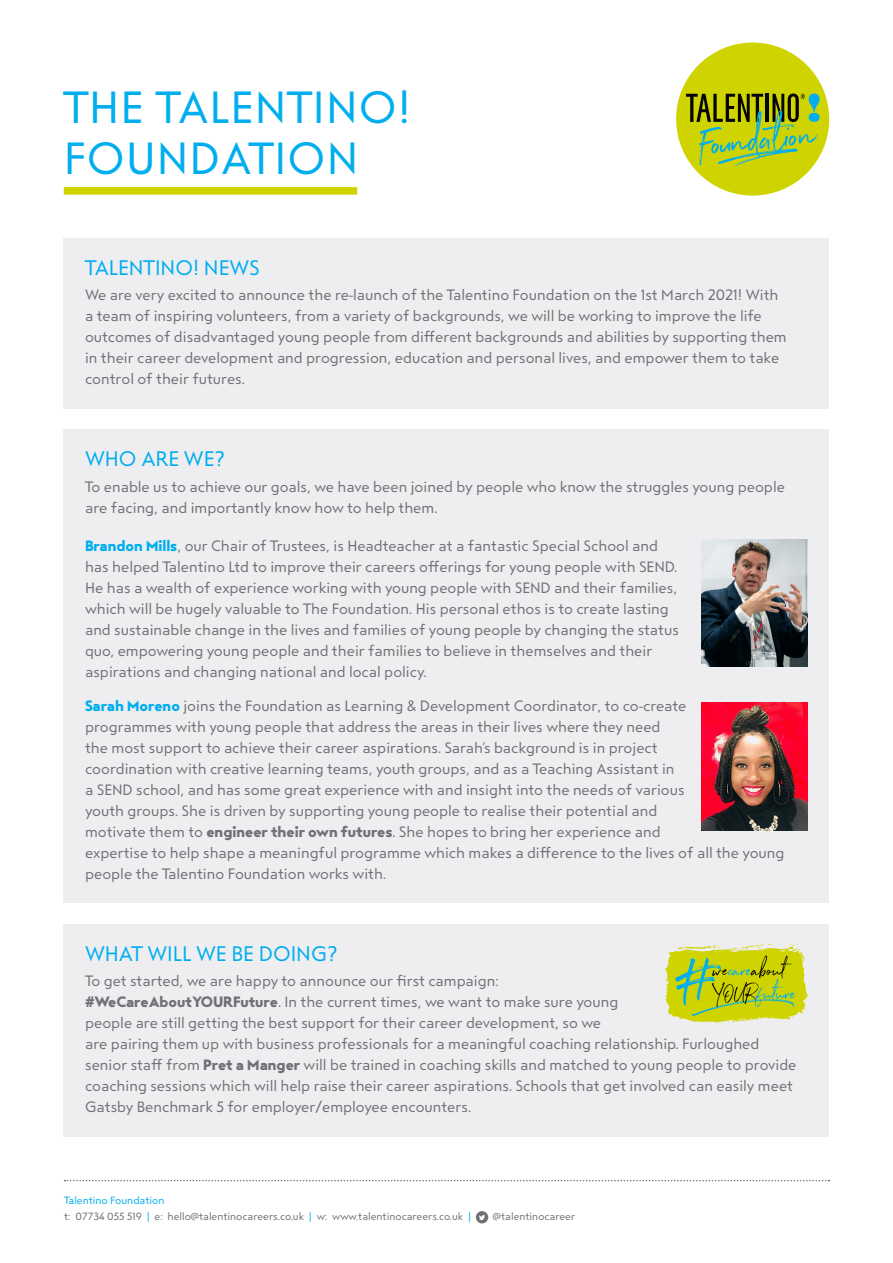
<style>
.page{position:relative;width:893px;height:1263px;background:#fff}
.page>*{position:absolute;margin:0;border:0;box-sizing:border-box;transform-origin:0 0}
.t1{font:45px/51px "Steagal";letter-spacing:.025em;color:#00aeef}
.t2{font:21px "Steagal";color:#00aeef}
.t3{font:15px/21px "Steagal";color:#717074}
.t4{font:10.5px/16.5px "Steagal";color:#717074}
.s1{font-weight:700;color:#00aeef}
.s2{font-weight:700}
.s3{color:#00aeef}
</style>
<div class="page">
<div style="left:64px;top:924px;width:765px;height:213px;background:#eeeef0"></div>
<div style="left:64px;top:238px;width:765px;height:170px;background:#eeeef0"></div>
<div style="left:64px;top:429px;width:765px;height:107px;background:#eeeef0"></div>
<div style="left:64px;top:519px;width:765px;height:384px;background:#eeeef0"></div>
<div style="left:676px;top:43px;width:153px;height:153px;background:#cfd400;border-radius:50%"></div>
<svg style="left:686px;top:94px;width:134px;height:72px"></svg>
<svg style="left:664px;top:943px;width:144px;height:79px;background:#bfcf39"></svg>
<img style="left:702px;top:703px;width:106px;height:127px">
<div style="left:64px;top:187px;width:293px;height:8px;background:#cfd400"></div>
<div style="left:476px;top:1211px;width:12px;height:12px;background:#717074;border-radius:50%"></div>
<svg style="left:479px;top:1215px;width:6px;height:5px"></svg>
<svg style="left:65px;top:1180px;width:764px;height:1px"></svg>
<img style="left:702px;top:539px;width:106px;height:128px">
<h1 class="t1" style="left:64px;top:83px;width:349px">THE TALENTINO!<br>FOUNDATION</h1>
<h2 class="t2" style="left:85px;top:256px;width:176px">TALENTINO! NEWS</h2>
<p class="t3" style="left:85px;top:285px;width:703px">We are very excited to announce the re-launch of the Talentino Foundation on the 1st March 2021! With a team of inspiring volunteers, from a variety of backgrounds, we will be working to improve the life outcomes of disadvantaged young people from different backgrounds and abilities by supporting them in their career development and progression, education and personal lives, and empower them to take control of their futures.</p>
<h2 class="t2" style="left:85px;top:447px;width:142px">WHO ARE WE?</h2>
<p class="t3" style="left:85px;top:476px;width:701px">To enable us to achieve our goals, we have been joined by people who know the struggles young people are facing, and importantly know how to help them.</p>
<p class="t3" style="left:85px;top:536px;width:595px"><span class="s1">Brandon Mills</span>, our Chair of Trustees, is Headteacher at a fantastic Special School and has helped Talentino Ltd to improve their careers offerings for young people with SEND.<br>He has a wealth of experience working with young people with SEND and their families, which will be hugely valuable to The Foundation. His personal ethos is to create lasting and sustainable change in the lives and families of young people by changing the status quo, empowering young people and their families to believe in themselves and their aspirations and changing national and local policy.</p>
<p class="t3" style="left:85px;top:695px;width:701px"><span class="s1">Sarah Moreno</span> joins the Foundation as Learning &amp; Development Coordinator, to co-create<br>programmes with young people that address the areas in their lives where they need<br>the most support to achieve their career aspirations. Sarah’s background is in project<br>coordination with creative learning teams, youth groups, and as a Teaching Assistant in<br>a SEND school, and has some great experience with and insight into the needs of various<br>youth groups. She is driven by supporting young people to realise their potential and<br>motivate them to <span class="s2">engineer their own futures</span>. She hopes to bring her experience and<br>expertise to help shape a meaningful programme which makes a difference to the lives of all the young people the Talentino Foundation works with.</p>
<h2 class="t2" style="left:85px;top:942px;width:254px">WHAT WILL WE BE DOING?</h2>
<p class="t3" style="left:85px;top:971px;width:713px">To get started, we are happy to announce our first campaign:<br><span class="s2">#WeCareAboutYOURFuture</span>. In the current times, we want to make sure young<br>people are still getting the best support for their career development, so we<br>are pairing them up with business professionals for a meaningful coaching relationship. Furloughed senior staff from <span class="s2">Pret a Manger</span> will be trained in coaching skills and matched to young people to provide coaching sessions which will help raise their career aspirations. Schools that get involved can easily meet Gatsby Benchmark 5 for employer/employee encounters.</p>
<p class="t4" style="left:64px;top:1192px;width:408px"><span class="s3">Talentino Foundation<br></span>t: 07734 055 519 <span class="s3">|</span> e: hello@talentinocareers.co.uk <span class="s3">|</span> w: www.talentinocareers.co.uk <span class="s3">|</span></p>
<p class="t4" style="left:493px;top:1209px;width:84px">@talentinocareer</p>
</div>
